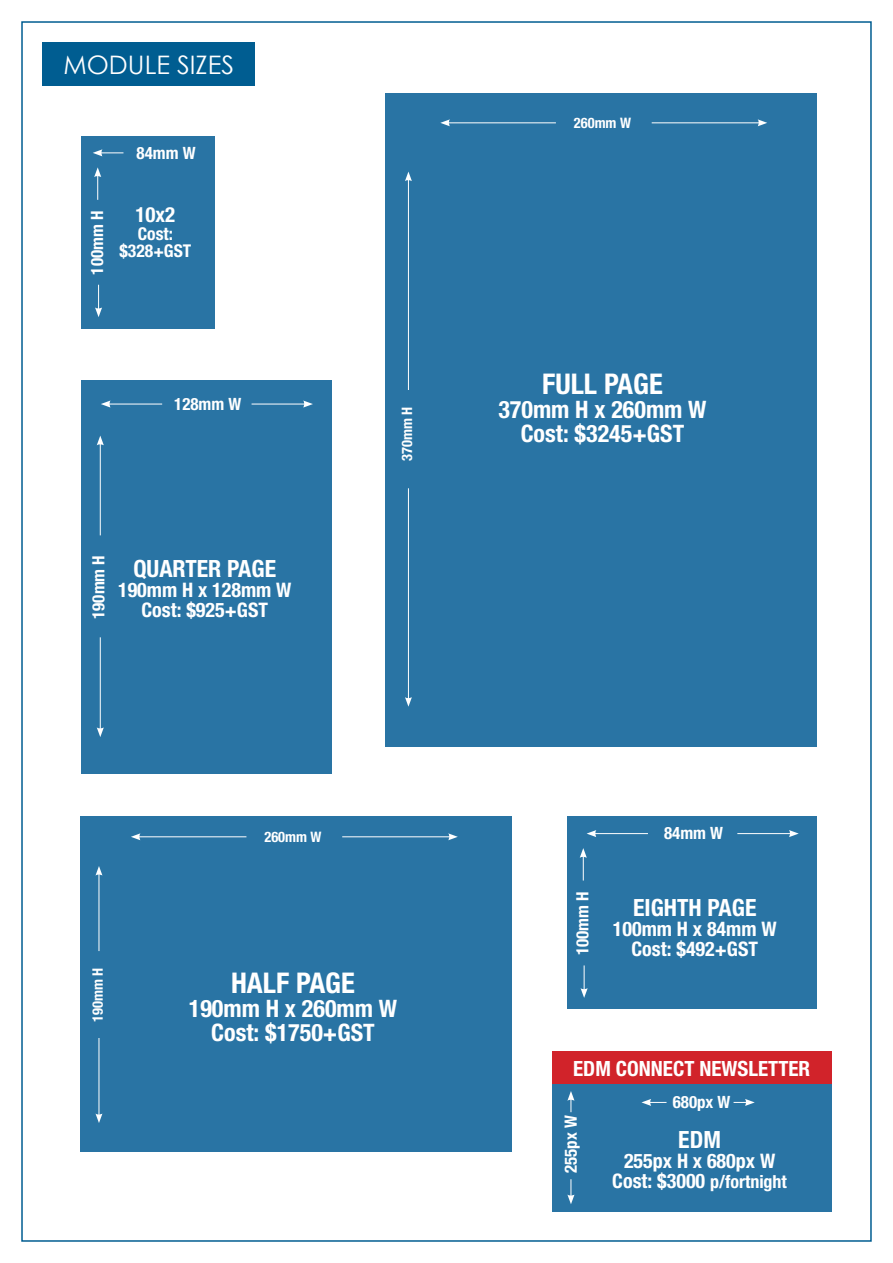
<style>
.page{position:relative;width:893px;height:1263px;background:#fff}
.page>*{position:absolute;margin:0;border:0;box-sizing:border-box;transform-origin:0 0}
.t1{font:700 condensed 28.5px "Helvetica Neue";color:#fff}
.t2{font:25.5px "Century Gothic";color:#fff}
.t3{font:700 condensed 24px/24.2px "Helvetica Neue";color:#fff;text-align:center}
.t4{font:700 condensed 23.7px "Helvetica Neue";color:#fff}
.t5{font:700 condensed 21px "Helvetica Neue";color:#fff}
.t6{font:700 condensed 20.85px "Helvetica Neue";color:#fff}
.t7{font:700 condensed 20.1px/20.1px "Helvetica Neue";color:#fff;text-align:center}
.t8{font:700 condensed 18px "Helvetica Neue";color:#fff}
.t9{font:700 condensed 17.7px/17.7px "Helvetica Neue";color:#fff;text-align:center}
.t10{font:700 condensed 16.95px "Helvetica Neue";color:#fff}
.t11{font:700 condensed 14.4px "Helvetica Neue";color:#fff}
.s1{font-size:20.1px}
</style>
<div class="page">
<div style="left:43px;top:43px;width:212px;height:43px;background:#005d91"></div>
<div style="left:385px;top:94px;width:431px;height:653px;background:#2974a4"></div>
<hr style="left:408px;top:488px;width:1px;height:211px;background:#fff">
<svg style="left:405px;top:697px;width:7px;height:10px"></svg>
<hr style="left:408px;top:179px;width:1px;height:211px;background:#fff">
<svg style="left:405px;top:172px;width:7px;height:9px"></svg>
<hr style="left:447px;top:122px;width:109px;height:1px;background:#fff">
<svg style="left:440px;top:119px;width:10px;height:7px"></svg>
<hr style="left:652px;top:122px;width:108px;height:1px;background:#fff">
<svg style="left:758px;top:119px;width:9px;height:7px"></svg>
<div style="left:81px;top:380px;width:251px;height:394px;background:#2974a4"></div>
<hr style="left:100px;top:443px;width:1px;height:92px;background:#fff">
<svg style="left:97px;top:436px;width:7px;height:9px"></svg>
<hr style="left:100px;top:637px;width:1px;height:93px;background:#fff">
<svg style="left:97px;top:727px;width:7px;height:10px"></svg>
<hr style="left:108px;top:404px;width:54px;height:1px;background:#fff">
<svg style="left:101px;top:400px;width:10px;height:8px"></svg>
<hr style="left:252px;top:404px;width:54px;height:1px;background:#fff">
<svg style="left:303px;top:400px;width:10px;height:8px"></svg>
<div style="left:81px;top:816px;width:431px;height:336px;background:#2974a4"></div>
<hr style="left:99px;top:873px;width:1px;height:78px;background:#fff">
<svg style="left:95px;top:866px;width:7px;height:9px"></svg>
<hr style="left:99px;top:1038px;width:1px;height:78px;background:#fff">
<svg style="left:95px;top:1113px;width:7px;height:10px"></svg>
<hr style="left:138px;top:836px;width:108px;height:1px;background:#fff">
<svg style="left:131px;top:833px;width:9px;height:7px"></svg>
<hr style="left:342px;top:836px;width:109px;height:1px;background:#fff">
<svg style="left:448px;top:833px;width:10px;height:7px"></svg>
<div style="left:567px;top:816px;width:249px;height:193px;background:#2974a4"></div>
<hr style="left:594px;top:833px;width:54px;height:1px;background:#fff">
<svg style="left:587px;top:830px;width:9px;height:7px"></svg>
<hr style="left:737px;top:833px;width:54px;height:1px;background:#fff">
<svg style="left:789px;top:830px;width:10px;height:7px"></svg>
<svg style="left:580px;top:848px;width:7px;height:32px"></svg>
<svg style="left:581px;top:965px;width:7px;height:33px"></svg>
<div style="left:81px;top:136px;width:134px;height:193px;background:#2974a4"></div>
<svg style="left:93px;top:149px;width:30px;height:7px"></svg>
<svg style="left:94px;top:167px;width:7px;height:33px"></svg>
<svg style="left:95px;top:285px;width:7px;height:32px"></svg>
<div style="left:552px;top:1083px;width:279px;height:129px;background:#2974a4"></div>
<svg style="left:641px;top:1099px;width:25px;height:7px"></svg>
<svg style="left:734px;top:1099px;width:21px;height:7px"></svg>
<svg style="left:567px;top:1179px;width:7px;height:25px"></svg>
<svg style="left:567px;top:1091px;width:7px;height:21px"></svg>
<div style="left:552px;top:1051px;width:279px;height:33px;background:#d1232a"></div>
<p class="t2" style="left:63px;top:47px;width:172px">MODULE SIZES</p>
<p class="t10" style="left:137px;top:142px;width:60px">84mm W</p>
<p class="t10" style="left:87px;top:275px;width:65px;rotate:-90deg">100mm H</p>
<p class="t6" style="left:136px;top:202px;width:41px">10x2</p>
<p class="t9" style="left:119px;top:224px;width:73px">Cost: $328+GST</p>
<p class="t10" style="left:174px;top:393px;width:69px">128mm W</p>
<p class="t10" style="left:88px;top:619px;width:65px;rotate:-90deg">190mm H</p>
<p class="t4" style="left:133px;top:554px;width:144px">QUARTER PAGE</p>
<p class="t7" style="left:118px;top:580px;width:175px">190mm H x 128mm W</p>
<p class="t7" style="left:142px;top:600px;width:128px">Cost: $925+GST</p>
<p class="t11" style="left:574px;top:114px;width:59px">260mm W</p>
<p class="t11" style="left:398px;top:461px;width:56px;rotate:-90deg">370mm H</p>
<p class="t1" style="left:542px;top:366px;width:122px">FULL PAGE</p>
<p class="t3" style="left:498px;top:397px;width:210px">370mm H x 260mm W<br>Cost: $3245+GST</p>
<p class="t11" style="left:264px;top:828px;width:59px">260mm W</p>
<p class="t10" style="left:664px;top:823px;width:60px">84mm W</p>
<p class="t11" style="left:89px;top:1022px;width:56px;rotate:-90deg">190mm H</p>
<p class="t1" style="left:231px;top:965px;width:125px">HALF PAGE</p>
<p class="t3" style="left:189px;top:996px;width:210px">190mm H x 260mm W<br>Cost: $1750+GST</p>
<p class="t10" style="left:572px;top:955px;width:65px;rotate:-90deg">100mm H</p>
<p class="t4" style="left:633px;top:893px;width:125px">EIGHTH PAGE</p>
<p class="t7" style="left:613px;top:918px;width:165px">100mm H x 84mm W<br>Cost: $492+GST</p>
<p class="t5" style="left:573px;top:1055px;width:239px">EDM CONNECT NEWSLETTER</p>
<p class="t10" style="left:560px;top:1173px;width:59px;rotate:-90deg">255px W</p>
<p class="t10" style="left:673px;top:1092px;width:59px">680px W</p>
<p class="t4" style="left:678px;top:1125px;width:44px">EDM</p>
<p class="t7" style="left:624px;top:1151px;width:153px">255px H x 680px W</p>
<p class="t8" style="left:612px;top:1171px;width:176px"><span class="s1">Cost: $3000</span> p/fortnight</p>
</div>
